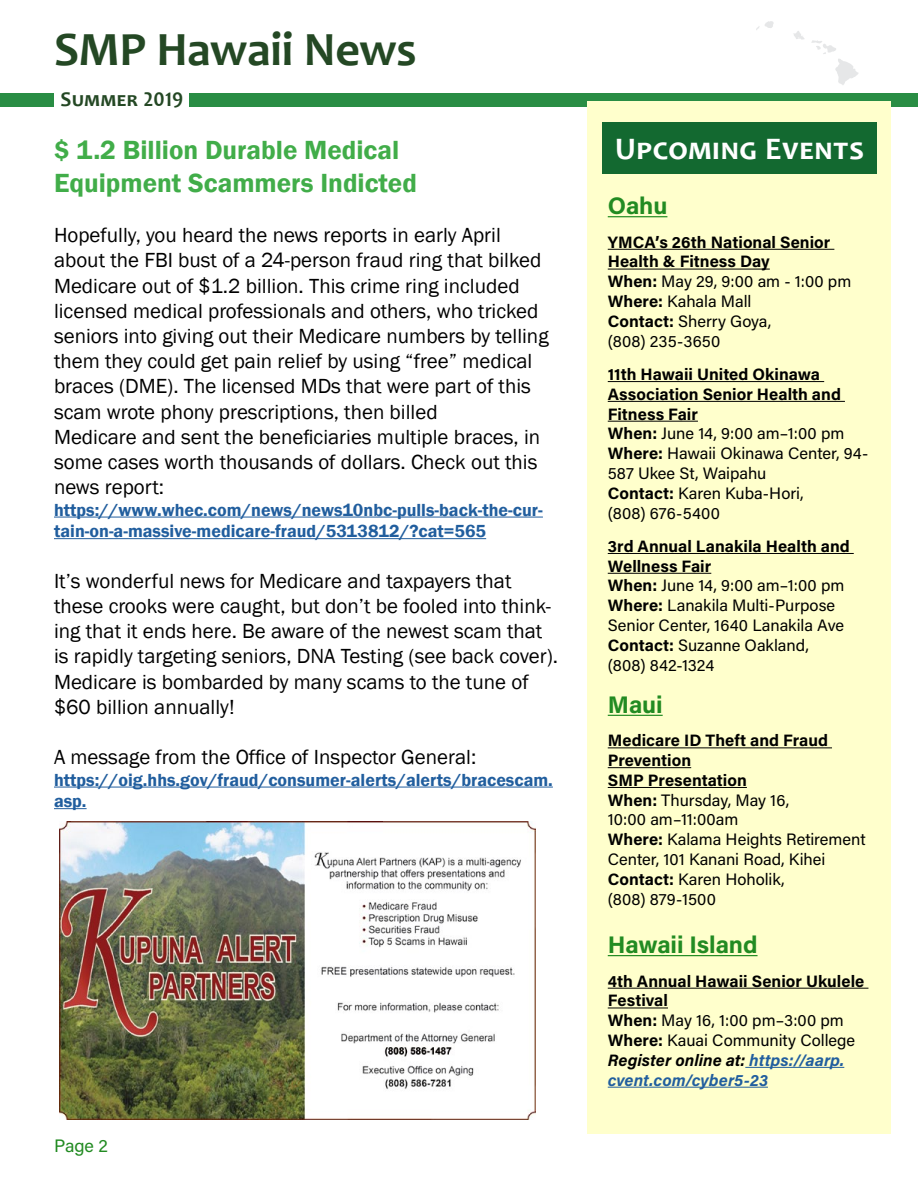
<style>
.page{position:relative;width:918px;height:1188px;background:#fff}
.page>*{position:absolute;margin:0;border:0;box-sizing:border-box;transform-origin:0 0}
.t1{font:700 48px "Candara";letter-spacing:-.01em;color:#244824}
.t2{font:700 31.5px "Candara";letter-spacing:.03em;color:#fff}
.t3{font:600 27px/32.4px "Franklin Gothic";color:#41ad49}
.t4{font:700 24px "Acumin Pro";letter-spacing:-.005em;color:#228b22}
.t5{font:21px/25.2px "Franklin Gothic";color:#000}
.t6{font:700 21px "Candara";letter-spacing:.025em;color:#244824}
.t7{font:600 18px/21.6px "Franklin Gothic";color:#215e9e}
.t8{font:18px "Acumin Pro";color:#228b22}
.t9{font:16.5px/19.8px "Acumin Pro";color:#000}
.t10{font:700 16.5px/19.8px "Acumin Pro";color:#000}
.s1{font-weight:400}
.s2{font-weight:700}
.s3{font-style:italic}
.s4{font-style:italic;color:#215e9e}
</style>
<div class="page">
<svg style="left:756px;top:21px;width:18px;height:9px"></svg>
<svg style="left:793px;top:31px;width:66px;height:54px"></svg>
<div style="left:0;top:93px;width:918px;height:13px;background:#298d44"></div>
<div style="left:54px;top:80px;width:135px;height:36px;background:#fff"></div>
<div style="left:588px;top:102px;width:303px;height:1032px;background:#ffc"></div>
<div style="left:602px;top:122px;width:275px;height:52px;background:#136930"></div>
<hr style="left:608px;top:216px;width:59px;height:1px;background:#228b22">
<hr style="left:608px;top:249px;width:226px;height:1px;background:#000">
<hr style="left:608px;top:269px;width:162px;height:1px;background:#000">
<hr style="left:608px;top:381px;width:216px;height:1px;background:#000">
<hr style="left:608px;top:401px;width:237px;height:1px;background:#000">
<hr style="left:608px;top:421px;width:90px;height:1px;background:#000">
<hr style="left:608px;top:553px;width:246px;height:1px;background:#000">
<hr style="left:608px;top:573px;width:103px;height:1px;background:#000">
<hr style="left:608px;top:715px;width:55px;height:1px;background:#228b22">
<hr style="left:608px;top:747px;width:224px;height:1px;background:#000">
<hr style="left:608px;top:767px;width:83px;height:1px;background:#000">
<hr style="left:608px;top:787px;width:139px;height:1px;background:#000">
<hr style="left:608px;top:955px;width:150px;height:1px;background:#228b22">
<hr style="left:608px;top:988px;width:260px;height:1px;background:#000">
<hr style="left:608px;top:1008px;width:60px;height:1px;background:#000">
<hr style="left:745px;top:1067px;width:99px;height:1px;background:#215e9e">
<hr style="left:608px;top:1087px;width:160px;height:1px;background:#215e9e">
<hr style="left:54px;top:517px;width:489px;height:1px;background:#215e9e">
<hr style="left:54px;top:538px;width:432px;height:1px;background:#215e9e">
<hr style="left:54px;top:787px;width:499px;height:1px;background:#215e9e">
<hr style="left:54px;top:808px;width:33px;height:1px;background:#215e9e">
<img style="left:59px;top:822px;width:477px;height:298px">
<h1 class="t1" style="left:54px;top:19px;width:364px">SMP Hawaii News</h1>
<p class="t6" style="left:61px;top:86px;width:124px">Summer 2019</p>
<p class="t3" style="left:54px;top:134px;width:364px">$ 1.2 Billion Durable Medical<br>Equipment Scammers Indicted</p>
<p class="t5" style="left:54px;top:223px;width:496px">Hopefully, you heard the news reports in early April about the FBI bust of a 24-person fraud ring that bilked Medicare out of $1.2 billion. This crime ring included licensed medical professionals and others, who tricked seniors into giving out their Medicare numbers by telling them they could get pain relief by using “free” medical braces (DME). The licensed MDs that were part of this scam wrote phony prescriptions, then billed<br>Medicare and sent the beneficiaries multiple braces, in some cases worth thousands of dollars. Check out this news report:</p>
<p class="t7" style="left:54px;top:499px;width:490px">https://www.whec.com/news/news10nbc-pulls-back-the-cur&shy;tain-on-a-massive-medicare-fraud/5313812/?cat=565</p>
<p class="t5" style="left:54px;top:569px;width:506px">It’s wonderful news for Medicare and taxpayers that these crooks were caught, but don’t be fooled into think&shy;ing that it ends here. Be aware of the newest scam that is rapidly targeting seniors, DNA Testing (see back cover).<br>Medicare is bombarded by many scams to the tune of $60 billion annually!</p>
<p class="t5" style="left:54px;top:745px;width:424px">A message from the Office of Inspector General:</p>
<p class="t7" style="left:54px;top:769px;width:500px">https://oig.hhs.gov/fraud/consumer-alerts/alerts/bracescam. asp.</p>
<p class="t8" style="left:54px;top:1133px;width:55px">Page 2</p>
<h2 class="t2" style="left:615px;top:129px;width:250px">Upcoming Events</h2>
<p class="t4" style="left:608px;top:189px;width:61px">Oahu</p>
<p class="t10" style="left:608px;top:231px;width:245px">YMCA’s 26th National Senior<br>Health &amp; Fitness Day<br>When: <span class="s1">May 29, 9:00 am - 1:00 pm<br></span>Where: <span class="s1">Kahala Mall<br></span>Contact: <span class="s1">Sherry Goya,<br>(808) 235-3650</span></p>
<p class="t9" style="left:608px;top:364px;width:262px"><span class="s2">11th Hawaii United Okinawa<br>Association Senior Health and<br>Fitness Fair<br>When:</span> June 14, 9:00 am–1:00 pm<br><span class="s2">Where:</span> Hawaii Okinawa Center, 94-<br>587 Ukee St, Waipahu<br><span class="s2">Contact:</span> Karen Kuba-Hori,<br>(808) 676-5400</p>
<p class="t9" style="left:608px;top:535px;width:244px"><span class="s2">3rd Annual Lanakila Health and<br>Wellness Fair<br>When:</span> June 14, 9:00 am–1:00 pm<br><span class="s2">Where:</span> Lanakila Multi-Purpose<br>Senior Center, 1640 Lanakila Ave<br><span class="s2">Contact:</span> Suzanne Oakland, (808) 842-1324</p>
<p class="t4" style="left:608px;top:688px;width:56px">Maui</p>
<p class="t9" style="left:608px;top:730px;width:259px"><span class="s2">Medicare ID Theft and Fraud<br>Prevention<br>SMP Presentation<br>When:</span> Thursday, May 16,<br>10:00 am–11:00am<br><span class="s2">Where:</span> Kalama Heights Retirement<br>Center, 101 Kanani Road, Kihei<br><span class="s2">Contact:</span> Karen Hoholik,<br>(808) 879-1500</p>
<p class="t4" style="left:608px;top:928px;width:151px">Hawaii Island</p>
<p class="t10" style="left:608px;top:970px;width:258px">4th Annual Hawaii Senior Ukulele<br>Festival<br>When: <span class="s1">May 16, 1:00 pm–3:00 pm<br></span>Where: <span class="s1">Kauai Community College<br></span><span class="s3">Register online at:</span> <span class="s4">https://aarp. cvent.com/cyber5-23</span></p>
</div>
